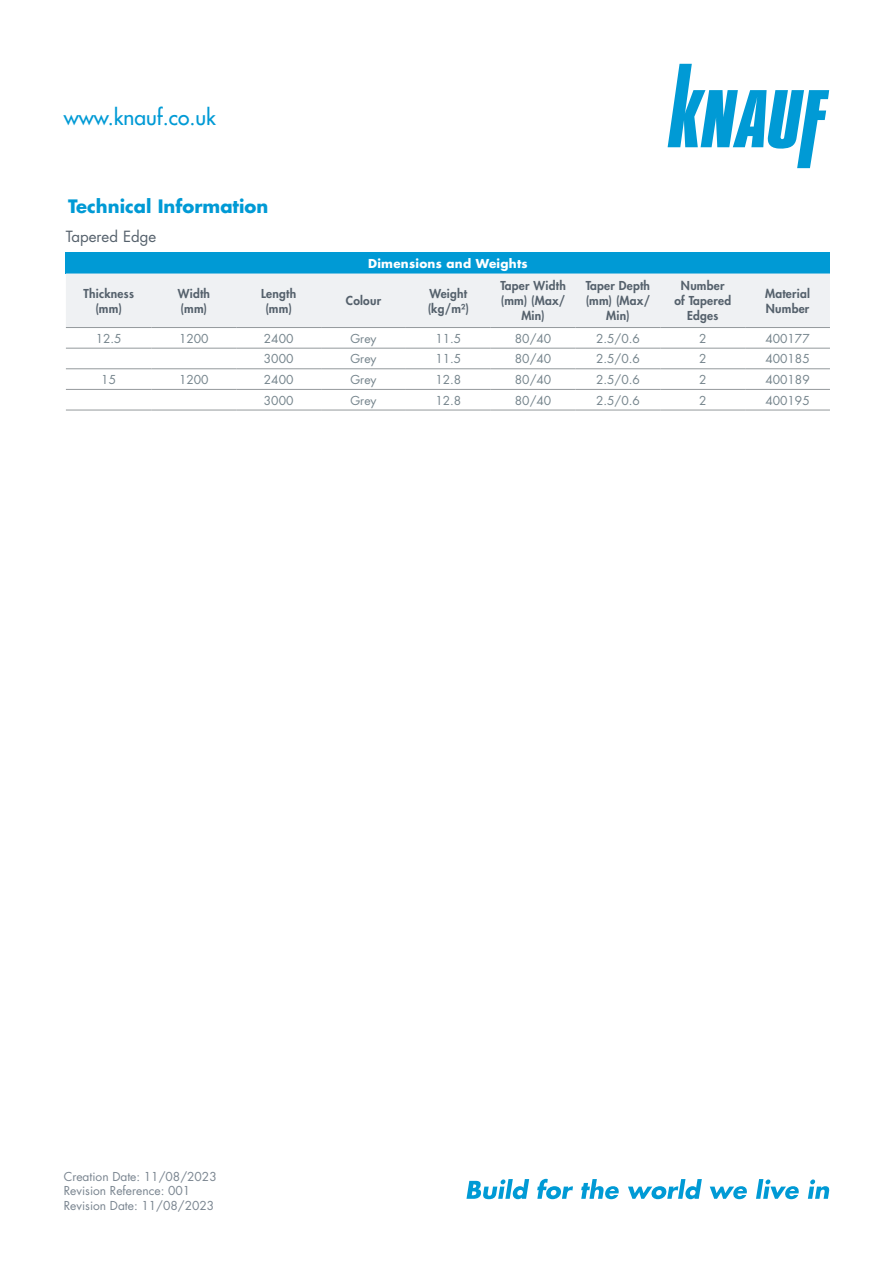
<style>
.page{position:relative;width:893px;height:1263px;background:#fff}
.page>*{position:absolute;margin:0;border:0;box-sizing:border-box;transform-origin:0 0}
.t1{font:500 21px "Futura Std";color:#009ad5}
.t2{font:700 18px "Futura Std";color:#009ad5}
.Product_Edge{font:15px "Futura Std";color:#55616c}
.Table_Body{font:12px "Futura Std";color:#75848c}
.Table_SubHeading{font:800 12px/15px "Futura Std";letter-spacing:.02em;color:#55616c;text-align:center}
.t3{font:12px/14.4px "Futura Std";color:#7a8590}
.Table_Heading{font:700 12px "Futura Std";letter-spacing:.02em;color:#fff}
</style>
<div class="page">
<svg style="left:466px;top:1179px;width:63px;height:20px"></svg>
<svg style="left:537px;top:1179px;width:36px;height:20px"></svg>
<svg style="left:581px;top:1179px;width:38px;height:20px"></svg>
<svg style="left:628px;top:1179px;width:74px;height:20px"></svg>
<svg style="left:710px;top:1186px;width:37px;height:13px"></svg>
<svg style="left:756px;top:1179px;width:43px;height:20px"></svg>
<svg style="left:808px;top:1179px;width:21px;height:20px"></svg>
<svg style="left:668px;top:64px;width:161px;height:104px"></svg>
<div style="left:66px;top:252px;width:764px;height:21px;background:#009ad5"></div>
<div style="left:66px;top:273px;width:764px;height:54px;background:#eff1f3"></div>
<hr style="left:66px;top:327px;width:85px;height:1px;background:#94999c">
<hr style="left:66px;top:348px;width:85px;height:1px;background:#94999c">
<hr style="left:151px;top:327px;width:85px;height:1px;background:#94999c">
<hr style="left:151px;top:348px;width:85px;height:1px;background:#94999c">
<hr style="left:236px;top:327px;width:85px;height:1px;background:#94999c">
<hr style="left:236px;top:348px;width:85px;height:1px;background:#94999c">
<hr style="left:321px;top:327px;width:85px;height:1px;background:#94999c">
<hr style="left:321px;top:348px;width:85px;height:1px;background:#94999c">
<hr style="left:66px;top:368px;width:85px;height:1px;background:#94999c">
<hr style="left:66px;top:389px;width:85px;height:1px;background:#94999c">
<hr style="left:151px;top:368px;width:85px;height:1px;background:#94999c">
<hr style="left:151px;top:389px;width:85px;height:1px;background:#94999c">
<hr style="left:236px;top:368px;width:85px;height:1px;background:#94999c">
<hr style="left:236px;top:389px;width:85px;height:1px;background:#94999c">
<hr style="left:321px;top:368px;width:85px;height:1px;background:#94999c">
<hr style="left:321px;top:389px;width:85px;height:1px;background:#94999c">
<hr style="left:66px;top:410px;width:85px;height:1px;background:#94999c">
<hr style="left:151px;top:410px;width:85px;height:1px;background:#94999c">
<hr style="left:236px;top:410px;width:85px;height:1px;background:#94999c">
<hr style="left:321px;top:410px;width:85px;height:1px;background:#94999c">
<hr style="left:406px;top:327px;width:85px;height:1px;background:#94999c">
<hr style="left:406px;top:348px;width:85px;height:1px;background:#94999c">
<hr style="left:406px;top:368px;width:85px;height:1px;background:#94999c">
<hr style="left:406px;top:389px;width:85px;height:1px;background:#94999c">
<hr style="left:406px;top:410px;width:85px;height:1px;background:#94999c">
<hr style="left:575px;top:327px;width:85px;height:1px;background:#94999c">
<hr style="left:660px;top:327px;width:85px;height:1px;background:#94999c">
<hr style="left:745px;top:327px;width:85px;height:1px;background:#94999c">
<hr style="left:575px;top:348px;width:85px;height:1px;background:#94999c">
<hr style="left:660px;top:348px;width:85px;height:1px;background:#94999c">
<hr style="left:745px;top:348px;width:85px;height:1px;background:#94999c">
<hr style="left:575px;top:368px;width:85px;height:1px;background:#94999c">
<hr style="left:660px;top:368px;width:85px;height:1px;background:#94999c">
<hr style="left:745px;top:368px;width:85px;height:1px;background:#94999c">
<hr style="left:575px;top:389px;width:85px;height:1px;background:#94999c">
<hr style="left:660px;top:389px;width:85px;height:1px;background:#94999c">
<hr style="left:745px;top:389px;width:85px;height:1px;background:#94999c">
<hr style="left:575px;top:410px;width:85px;height:1px;background:#94999c">
<hr style="left:660px;top:410px;width:85px;height:1px;background:#94999c">
<hr style="left:745px;top:410px;width:85px;height:1px;background:#94999c">
<hr style="left:491px;top:327px;width:84px;height:1px;background:#94999c">
<hr style="left:491px;top:348px;width:84px;height:1px;background:#94999c">
<hr style="left:491px;top:368px;width:84px;height:1px;background:#94999c">
<hr style="left:491px;top:389px;width:84px;height:1px;background:#94999c">
<hr style="left:491px;top:410px;width:84px;height:1px;background:#94999c">
<h1 class="t1" style="left:64px;top:104px;width:154px">www.knauf.co.uk</h1>
<p class="t2" style="left:68px;top:194px;width:202px">Technical Information</p>
<p class="Product_Edge" style="left:66px;top:227px;width:92px">Tapered Edge</p>
<p class="Table_SubHeading" style="left:83px;top:286px;width:52px">Thickness</p>
<p class="Table_SubHeading" style="left:95px;top:301px;width:28px">(mm)</p>
<p class="Table_SubHeading" style="left:178px;top:286px;width:34px">Width</p>
<p class="Table_SubHeading" style="left:181px;top:301px;width:28px">(mm)</p>
<p class="Table_SubHeading" style="left:261px;top:286px;width:37px">Length</p>
<p class="Table_SubHeading" style="left:265px;top:301px;width:28px">(mm)</p>
<p class="Table_Heading" style="left:368px;top:255px;width:161px">Dimensions and Weights</p>
<p class="Table_SubHeading" style="left:346px;top:294px;width:37px">Colour</p>
<p class="Table_SubHeading" style="left:429px;top:286px;width:39px">Weight</p>
<p class="Table_SubHeading" style="left:428px;top:301px;width:43px">(kg/m²)</p>
<p class="Table_SubHeading" style="left:500px;top:279px;width:67px">Taper Width (mm) (Max/<br>Min)</p>
<p class="Table_SubHeading" style="left:586px;top:279px;width:66px">Taper Depth (mm) (Max/<br>Min)</p>
<p class="Table_SubHeading" style="left:674px;top:279px;width:58px">Number of Tapered<br>Edges</p>
<p class="Table_SubHeading" style="left:765px;top:286px;width:46px;text-align:left">Material<br>Number</p>
<p class="Table_Body" style="left:96px;top:331px;width:27px">12.5</p>
<p class="Table_Body" style="left:179px;top:331px;width:31px">1200</p>
<p class="Table_Body" style="left:264px;top:331px;width:31px">2400</p>
<p class="Table_Body" style="left:350px;top:331px;width:28px">Grey</p>
<p class="Table_Body" style="left:435px;top:331px;width:27px">11.5</p>
<p class="Table_Body" style="left:515px;top:331px;width:38px">80/40</p>
<p class="Table_Body" style="left:596px;top:331px;width:45px">2.5/0.6</p>
<p class="Table_Body" style="left:699px;top:331px;width:9px">2</p>
<p class="Table_Body" style="left:765px;top:331px;width:46px">400177</p>
<p class="Table_Body" style="left:264px;top:351px;width:31px">3000</p>
<p class="Table_Body" style="left:350px;top:351px;width:28px">Grey</p>
<p class="Table_Body" style="left:435px;top:351px;width:27px">11.5</p>
<p class="Table_Body" style="left:515px;top:351px;width:38px">80/40</p>
<p class="Table_Body" style="left:596px;top:351px;width:45px">2.5/0.6</p>
<p class="Table_Body" style="left:699px;top:351px;width:9px">2</p>
<p class="Table_Body" style="left:765px;top:351px;width:46px">400185</p>
<p class="Table_Body" style="left:101px;top:372px;width:16px">15</p>
<p class="Table_Body" style="left:179px;top:372px;width:31px">1200</p>
<p class="Table_Body" style="left:264px;top:372px;width:31px">2400</p>
<p class="Table_Body" style="left:350px;top:372px;width:28px">Grey</p>
<p class="Table_Body" style="left:435px;top:372px;width:27px">12.8</p>
<p class="Table_Body" style="left:515px;top:372px;width:38px">80/40</p>
<p class="Table_Body" style="left:596px;top:372px;width:45px">2.5/0.6</p>
<p class="Table_Body" style="left:699px;top:372px;width:9px">2</p>
<p class="Table_Body" style="left:765px;top:372px;width:46px">400189</p>
<p class="Table_Body" style="left:264px;top:393px;width:31px">3000</p>
<p class="Table_Body" style="left:350px;top:393px;width:28px">Grey</p>
<p class="Table_Body" style="left:435px;top:393px;width:27px">12.8</p>
<p class="Table_Body" style="left:515px;top:393px;width:38px">80/40</p>
<p class="Table_Body" style="left:596px;top:393px;width:45px">2.5/0.6</p>
<p class="Table_Body" style="left:699px;top:393px;width:9px">2</p>
<p class="Table_Body" style="left:765px;top:393px;width:46px">400195</p>
<p class="t3" style="left:64px;top:1169px;width:154px">Creation Date: 11/08/2023<br>Revision Reference: 001<br>Revision Date: 11/08/2023</p>
</div>
